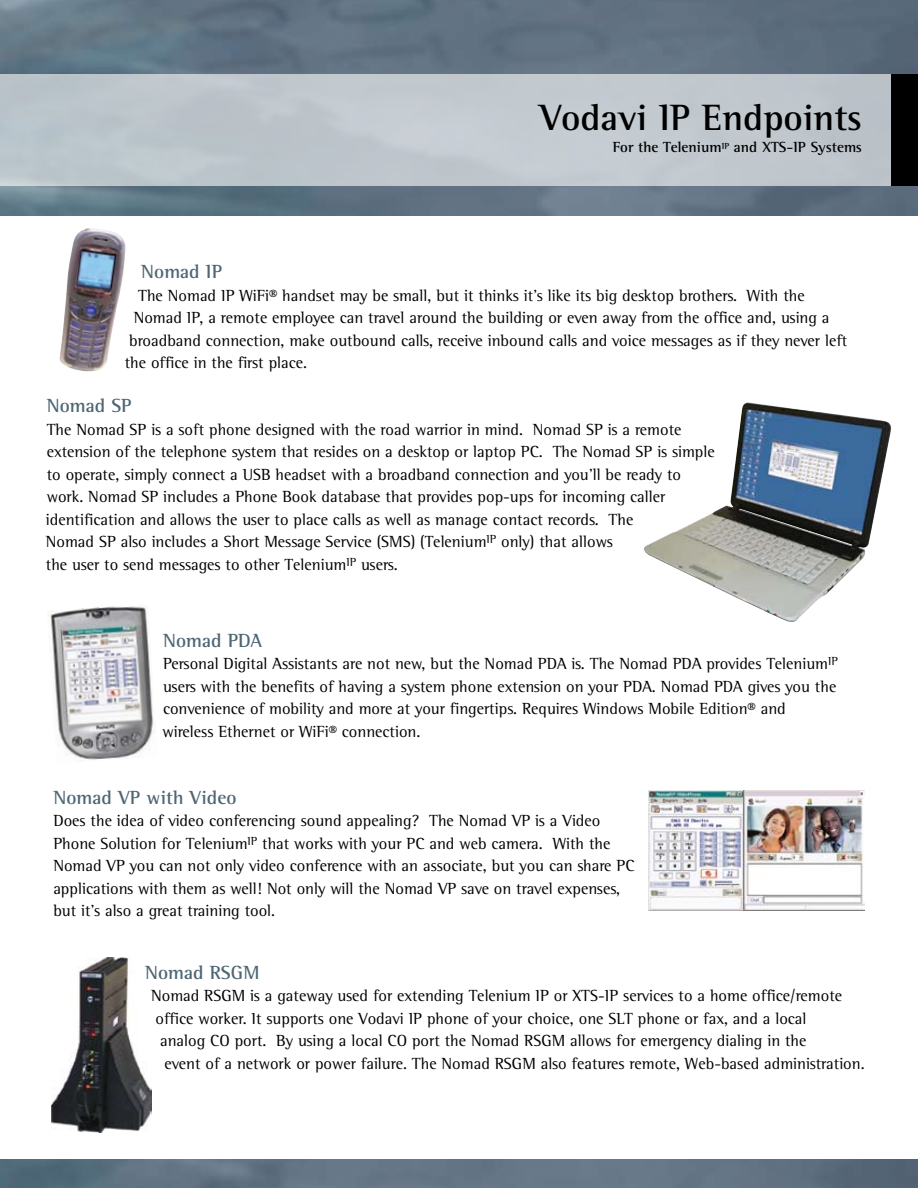
<style>
.page{position:relative;width:918px;height:1188px;background:#fff}
.page>*{position:absolute;margin:0;border:0;box-sizing:border-box;transform-origin:0 0}
.t1{font:700 37.5px "Rotis Semi Serif";color:#000}
.t2{font:700 19.5px "Rotis Semi Serif";color:#4e6774}
.t3{font:16.5px/22.5px "Rotis Semi Serif";color:#000}
.t4{font:700 15px "Rotis Semi Serif";color:#000}
</style>
<div class="page">
<img style="left:0;top:0;width:918px;height:216px">
<div style="left:0;top:74px;width:918px;height:111px;background:#c0c7cd"></div>
<div style="left:891px;top:74px;width:27px;height:111px;background:#000"></div>
<img style="left:0;top:1160px;width:918px;height:28px">
<img style="left:59px;top:228px;width:67px;height:143px">
<img style="left:644px;top:402px;width:247px;height:220px">
<img style="left:48px;top:606px;width:106px;height:155px">
<img style="left:52px;top:958px;width:99px;height:175px">
<img style="left:648px;top:790px;width:216px;height:121px">
<h1 class="t1" style="left:540px;top:95px;width:324px">Vodavi IP Endpoints</h1>
<p class="t4" style="left:613px;top:138px;width:251px">For the Telenium<sup>IP</sup> and XTS-IP Systems</p>
<p class="t2" style="left:141px;top:260px;width:82px">Nomad IP</p>
<p class="t3" style="left:138px;top:284px;width:668px">The Nomad IP WiFi® handset may be small, but it thinks it’s like its big desktop brothers. With the</p>
<p class="t3" style="left:134px;top:307px;width:697px">Nomad IP, a remote employee can travel around the building or even away from the office and, using a</p>
<p class="t3" style="left:129px;top:329px;width:720px">broadband connection, make outbound calls, receive inbound calls and voice messages as if they never left</p>
<p class="t3" style="left:125px;top:352px;width:184px">the office in the first place.</p>
<p class="t2" style="left:47px;top:394px;width:86px">Nomad SP</p>
<p class="t3" style="left:46px;top:418px;width:670px">The Nomad SP is a soft phone designed with the road warrior in mind. Nomad SP is a remote extension of the telephone system that resides on a desktop or laptop PC. The Nomad SP is simple to operate, simply connect a USB headset with a broadband connection and you’ll be ready to work. Nomad SP includes a Phone Book database that provides pop-ups for incoming caller identification and allows the user to place calls as well as manage contact records. The<br>Nomad SP also includes a Short Message Service (SMS) (Telenium<sup>IP</sup> only) that allows<br>the user to send messages to other Telenium<sup>IP</sup> users.</p>
<p class="t2" style="left:163px;top:628px;width:101px">Nomad PDA</p>
<p class="t3" style="left:162px;top:652px;width:677px">Personal Digital Assistants are not new, but the Nomad PDA is. The Nomad PDA provides Telenium<sup>IP </sup>users with the benefits of having a system phone extension on your PDA. Nomad PDA gives you the convenience of mobility and more at your fingertips. Requires Windows Mobile Edition® and wireless Ethernet or WiFi® connection.</p>
<p class="t2" style="left:53px;top:785px;width:185px">Nomad VP with Video</p>
<p class="t3" style="left:53px;top:809px;width:583px">Does the idea of video conferencing sound appealing? The Nomad VP is a Video Phone Solution for Telenium<sup>IP</sup> that works with your PC and web camera. With the Nomad VP you can not only video conference with an associate, but you can share PC applications with them as well! Not only will the Nomad VP save on travel expenses, but it’s also a great training tool.</p>
<p class="t2" style="left:145px;top:961px;width:116px">Nomad RSGM</p>
<p class="t3" style="left:151px;top:984px;width:693px">Nomad RSGM is a gateway used for extending Telenium IP or XTS-IP services to a home office/remote</p>
<p class="t3" style="left:156px;top:1007px;width:653px">office worker. It supports one Vodavi IP phone of your choice, one SLT phone or fax, and a local</p>
<p class="t3" style="left:160px;top:1029px;width:648px">analog CO port. By using a local CO port the Nomad RSGM allows for emergency dialing in the</p>
<p class="t3" style="left:165px;top:1052px;width:702px">event of a network or power failure. The Nomad RSGM also features remote, Web-based administration.</p>
</div>
